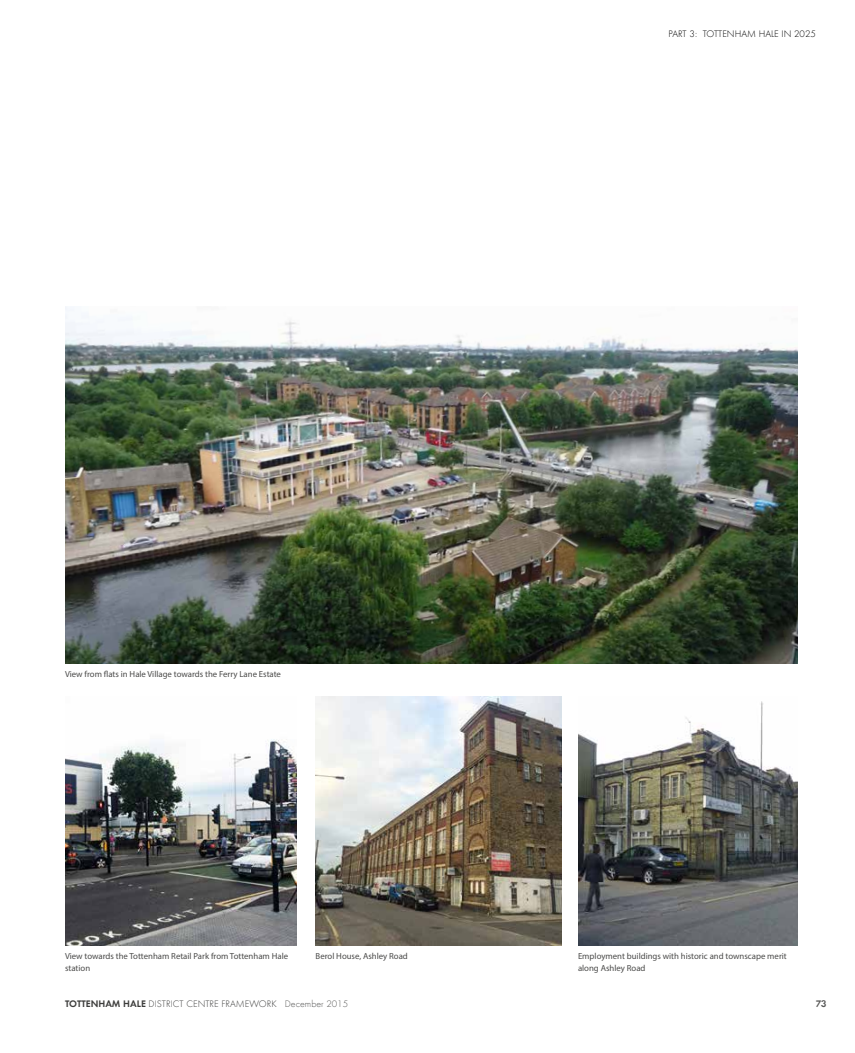
<style>
.page{position:relative;width:855px;height:1053px;background:#fff}
.page>*{position:absolute;margin:0;border:0;box-sizing:border-box;transform-origin:0 0}
.t1{font:8.75px/11.2px "Myriad Pro";color:#4a4a49}
.t2{font:8.75px "Allies Morrison Futura ND";color:#3c3c3b}
.t3{font:8.75px "Allies Morrison Futura ND";color:#000}
.t4{font:700 8.75px "Allies Morrison Futura ND";color:#575756}
.s1{font-weight:700}
.s2{color:#575756}
</style>
<div class="page">
<img style="left:65px;top:306px;width:731px;height:357px">
<img style="left:578px;top:701px;width:218px;height:244px">
<img style="left:315px;top:696px;width:246px;height:249px">
<img style="left:65px;top:739px;width:231px;height:206px">
<p class="t3" style="left:668px;top:29px;width:149px">PART 3: TOTTENHAM HALE IN 2025</p>
<p class="t1" style="left:65px;top:668px;width:217px">View from flats in Hale Village towards the Ferry Lane Estate</p>
<p class="t1" style="left:65px;top:950px;width:224px">View towards the Tottenham Retail Park from Tottenham Hale station</p>
<p class="t1" style="left:315px;top:950px;width:94px">Berol House, Ashley Road</p>
<p class="t1" style="left:577px;top:950px;width:210px">Employment buildings with historic and townscape merit along Ashley Road</p>
<p class="t2" style="left:65px;top:998px;width:284px"><span class="s1">TOTTENHAM HALE</span> DISTRICT CENTRE FRAMEWORK <span class="s2">December 2015</span></p>
<p class="t4" style="left:815px;top:997px;width:12px">73</p>
</div>
